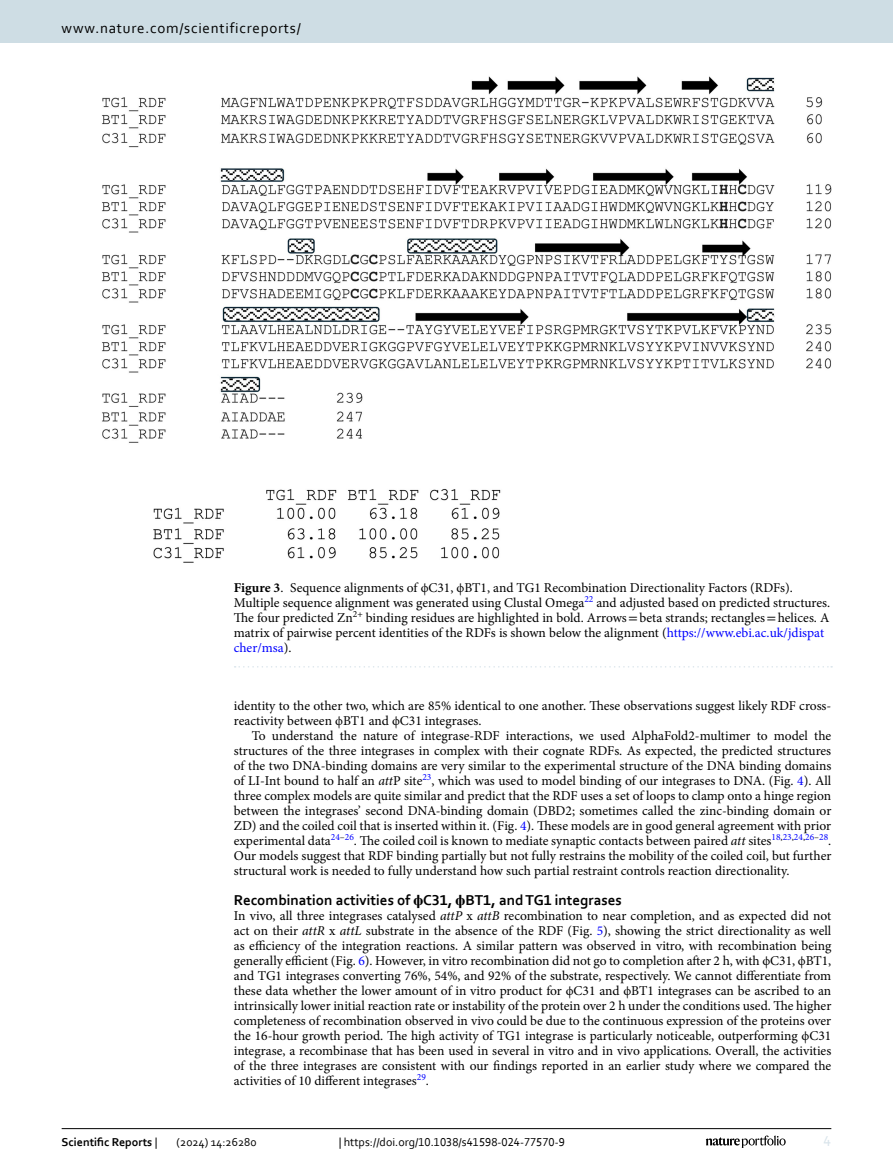
<style>
.page{position:relative;width:893px;height:1174px;background:#fff}
.page>*{position:absolute;margin:0;border:0;box-sizing:border-box;transform-origin:0 0}
.Head_2{font:700 15px "Corbel";color:#000}
.t1{font:15px "Corbel";letter-spacing:.05em;color:#000}
.t2{font:15px "Corbel";color:#d9e4eb}
.Body_Text{font:13.5px/15px "Minion Pro";color:#000}
.Body_Text_Indent{font:13.5px/15px "Minion Pro";color:#000;text-align:justify}
.Figure_Caption{font:13.5px/15px "Minion Pro";color:#000}
.t3{font:12px "Corbel";color:#000}
.t4{font:700 12px "Corbel";color:#000}
.s1{font-weight:700}
.s2{font-family:"STIX"}
.s3{color:#00f}
.s4{font-style:italic}
.s5{font-weight:400}
</style>
<div class="page">
<img style="left:102px;top:76px;width:729px;height:487px">
<svg style="left:235px;top:666px;width:597px;height:1px"></svg>
<hr style="left:62px;top:1128px;width:769px;height:1px;background:#000">
<svg style="left:706px;top:1135px;width:80px;height:12px"></svg>
<div style="left:0;top:0;width:893px;height:43px;background:#cedde4"></div>
<p class="t1" style="left:62px;top:18px;width:241px">www.nature.com/scientificreports/</p>
<p class="Figure_Caption" style="left:234px;top:580px;width:598px"><span class="s1">Figure 3</span>. Sequence alignments of ϕC31, ϕBT1, and TG1 Recombination Directionality Factors (RDFs).<br>Multiple sequence alignment was generated using Clustal Omega<sup>22</sup> and adjusted based on predicted structures.<br>The four predicted Zn<sup>2+</sup> binding residues are highlighted in bold. Arrows<span class="s2">=</span>beta strands; rectangles<span class="s2">=</span>helices. A matrix of pairwise percent identities of the RDFs is shown below the alignment (<span class="s3">https://www.ebi.ac.uk/jdispat cher/msa</span>).</p>
<p class="Body_Text" style="left:234px;top:697px;width:599px">identity to the other two, which are 85% identical to one another. These observations suggest likely RDF cross&shy;reactivity between ϕBT1 and ϕC31 integrases.</p>
<p class="Body_Text_Indent" style="left:234px;top:727px;width:599px;text-indent:18px">To understand the nature of integrase-RDF interactions, we used AlphaFold2-multimer to model the structures of the three integrases in complex with their cognate RDFs. As expected, the predicted structures of the two DNA-binding domains are very similar to the experimental structure of the DNA binding domains of LI-Int bound to half an <span class="s4">att</span>P site<sup>23</sup>, which was used to model binding of our integrases to DNA. (Fig. <span class="s3">4</span>). All three complex models are quite similar and predict that the RDF uses a set of loops to clamp onto a hinge region between the integrases’ second DNA-binding domain (DBD2; sometimes called the zinc-binding domain or ZD) and the coiled coil that is inserted within it. (Fig. <span class="s3">4</span>). These models are in good general agreement with prior experimental data<sup>24</sup><sup>–</sup><sup>26</sup>. The coiled coil is known to mediate synaptic contacts between paired <span class="s4">att</span> sites<sup>18</sup><sup>,</sup><sup>23</sup><sup>,</sup><sup>24</sup><sup>,</sup><sup>26</sup><sup>–</sup><sup>28</sup>.<br>Our models suggest that RDF binding partially but not fully restrains the mobility of the coiled coil, but further structural work is needed to fully understand how such partial restraint controls reaction directionality.</p>
<p class="Head_2" style="left:234px;top:890px;width:389px">Recombination activities of <span class="s2">ϕ</span>C31, <span class="s2">ϕ</span>BT1, and TG1 integrases</p>
<p class="Body_Text" style="left:234px;top:907px;width:599px;text-align:justify">In vivo, all three integrases catalysed <span class="s4">attP</span> x <span class="s4">attB</span> recombination to near completion, and as expected did not act on their <span class="s4">attR</span> x <span class="s4">attL</span> substrate in the absence of the RDF (Fig. <span class="s3">5</span>), showing the strict directionality as well as efficiency of the integration reactions. A similar pattern was observed in vitro, with recombination being generally efficient (Fig. <span class="s3">6</span>). However, in vitro recombination did not go to completion after 2 h, with ϕC31, ϕBT1, and TG1 integrases converting 76%, 54%, and 92% of the substrate, respectively. We cannot differentiate from these data whether the lower amount of in vitro product for ϕC31 and ϕBT1 integrases can be ascribed to an intrinsically lower initial reaction rate or instability of the protein over 2 h under the conditions used. The higher completeness of recombination observed in vivo could be due to the continuous expression of the proteins over the 16-hour growth period. The high activity of TG1 integrase is particularly noticeable, outperforming ϕC31 integrase, a recombinase that has been used in several in vitro and in vivo applications. Overall, the activities of the three integrases are consistent with our findings reported in an earlier study where we compared the activities of 10 different integrases<sup>29</sup>.</p>
<p class="t4" style="left:62px;top:1134px;width:97px">Scientific Reports <span class="s5">|</span></p>
<p class="t3" style="left:177px;top:1134px;width:81px">(2024) 14:26280</p>
<p class="t3" style="left:339px;top:1134px;width:228px">| https://doi.org/10.1038/s41598-024-77570-9</p>
<p class="t2" style="left:824px;top:1132px;width:9px">4</p>
</div>
